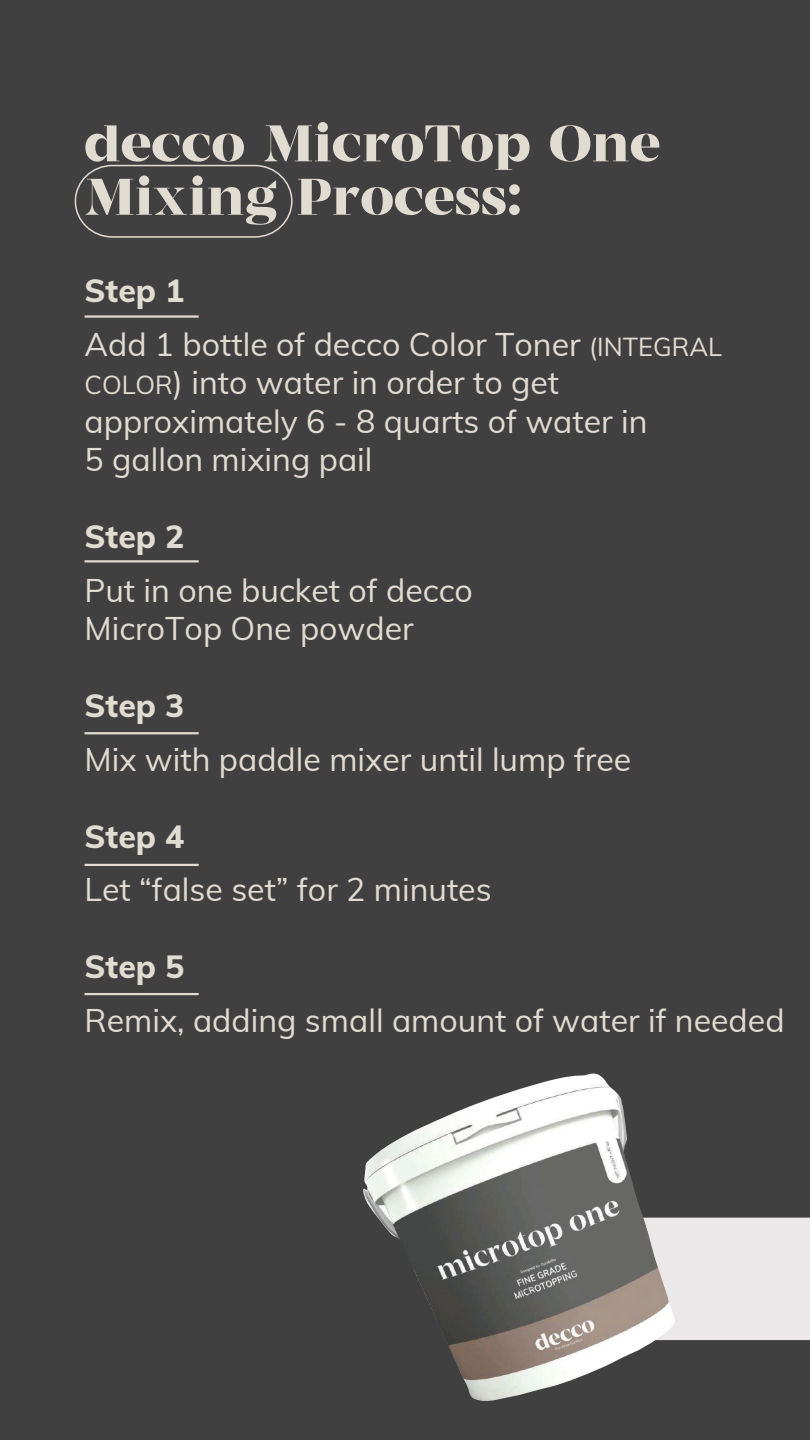
<style>
.page{position:relative;width:810px;height:1440px;background:#414041}
.page>*{position:absolute;margin:0;border:0;box-sizing:border-box;transform-origin:0 0}
.t1{font:500 51.3px/53.4px "MADE Coachella";color:#e1dcd2}
.t2{font:32.1px/38.5px "Muli Regular 400";color:#e1dcd2}
.t3{font:32.1px "Muli Regular 800";color:#e1dcd2}
.s1{font-size:25.5px}
</style>
<div class="page">
<hr style="left:85px;top:315px;width:114px;height:3px;background:#e1dcd2">
<hr style="left:85px;top:560px;width:114px;height:2px;background:#e1dcd2">
<hr style="left:85px;top:732px;width:114px;height:2px;background:#e1dcd2">
<hr style="left:85px;top:993px;width:114px;height:2px;background:#e1dcd2">
<hr style="left:85px;top:864px;width:114px;height:2px;background:#e1dcd2">
<svg style="left:74px;top:164px;width:219px;height:74px"></svg>
<div style="left:676px;top:1218px;width:134px;height:122px;background:#eae8e8"></div>
<img style="left:363px;top:1074px;width:313px;height:327px">
<h1 class="t1" style="left:85px;top:120px;width:578px">decco MicroTop One<br>Mixing Process:</h1>
<p class="t3" style="left:85px;top:267px;width:101px">Step 1</p>
<p class="t2" style="left:85px;top:323px;width:639px">Add 1 bottle of decco Color Toner <span class="s1">(INTEGRAL<br>COLOR</span>) into water in order to get approximately 6 - 8 quarts of water in<br>5 gallon mixing pail</p>
<p class="t3" style="left:85px;top:513px;width:102px">Step 2</p>
<p class="t2" style="left:85px;top:569px;width:390px">Put in one bucket of decco<br>MicroTop One powder</p>
<p class="t3" style="left:85px;top:682px;width:101px">Step 3</p>
<p class="t2" style="left:85px;top:738px;width:548px">Mix with paddle mixer until lump free</p>
<p class="t3" style="left:85px;top:813px;width:101px">Step 4</p>
<p class="t2" style="left:85px;top:869px;width:409px">Let “false set” for 2 minutes</p>
<p class="t3" style="left:85px;top:943px;width:101px">Step 5</p>
<p class="t2" style="left:85px;top:999px;width:702px">Remix, adding small amount of water if needed</p>
</div>
